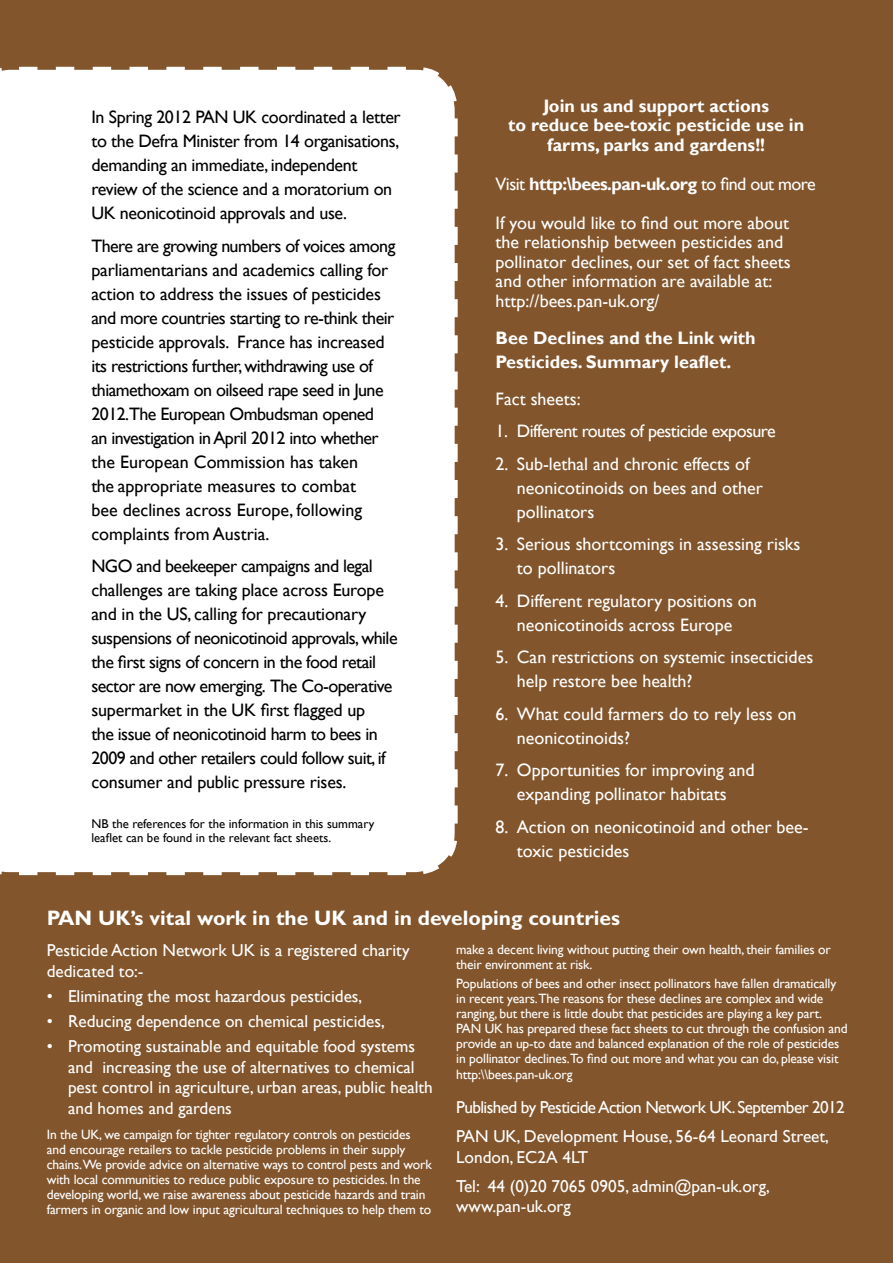
<style>
.page{position:relative;width:893px;height:1263px;background:#82552c}
.page>*{position:absolute;margin:0;border:0;box-sizing:border-box;transform-origin:0 0}
.t1{font:700 21px "Gill Sans";color:#fff}
.t2{font:18px/24px "Gill Sans";letter-spacing:-.02em;color:#000}
.t3{font:18px/24px "Gill Sans";color:#fff}
.t4{font:700 18px/19.5px "Gill Sans";color:#fff;text-align:center}
.t5{font:18px "Gill Sans";letter-spacing:-.03em;color:#fff}
.t6{font:17.25px/20.7px "Gill Sans";color:#fff}
.t7{font:17.25px/29.2px "Gill Sans";letter-spacing:-.035em;color:#fff}
.t8{font:13.5px/15px "Gill Sans";letter-spacing:-.01em;color:#fff}
.t9{font:12.75px/13.5px "Gill Sans";color:#000}
.s1{font-weight:700}
</style>
<div class="page">
<div style="left:0;top:66px;width:458px;height:810px;background:#fff"></div>
<p class="t2" style="left:91px;top:106px;width:311px">In Spring 2012 PAN UK coordinated a letter to the Defra Minister from 14 organisations, demanding an immediate, independent review of the science and a moratorium on UK neonicotinoid approvals and use.</p>
<p class="t2" style="left:91px;top:234px;width:305px">There are growing numbers of voices among parliamentarians and academics calling for action to address the issues of pesticides and more countries starting to re-think their pesticide approvals. France has increased its restrictions further, withdrawing use of thiamethoxam on oilseed rape seed in June 2012.The European Ombudsman opened<br>an investigation in April 2012 into whether the European Commission has taken<br>the appropriate measures to combat<br>bee declines across Europe, following complaints from Austria.</p>
<p class="t2" style="left:91px;top:555px;width:308px">NGO and beekeeper campaigns and legal challenges are taking place across Europe and in the US, calling for precautionary suspensions of neonicotinoid approvals, while the first signs of concern in the food retail sector are now emerging. The Co-operative supermarket in the UK first flagged up<br>the issue of neonicotinoid harm to bees in 2009 and other retailers could follow suit, if consumer and public pressure rises.</p>
<p class="t9" style="left:91px;top:817px;width:284px">NB the references for the information in this summary leaflet can be found in the relevant fact sheets.</p>
<p class="t4" style="left:508px;top:96px;width:298px">Join us and support actions<br>to reduce bee-toxic pesticide use in farms, parks and gardens!!</p>
<p class="t3" style="left:496px;top:164px;width:322px;line-height:39px">Visit <span class="s1">http:\bees.pan-uk.org</span> to find out more<br>If you would like to find out more about</p>
<p class="t3" style="left:496px;top:233px;width:297px;line-height:19.5px">the relationship between pesticides and pollinator declines, our set of fact sheets and other information are available at: http://bees.pan-uk.org/</p>
<p class="t4" style="left:496px;top:326px;width:262px;line-height:24px;text-align:left">Bee Declines and the Link with<br>Pesticides. Summary leaflet.</p>
<p class="t3" style="left:496px;top:387px;width:87px">Fact sheets:</p>
<p class="t5" style="left:496px;top:421px;width:282px">1. Different routes of pesticide exposure</p>
<p class="t3" style="left:517px;top:452px;width:247px;text-indent:-21px">2. Sub-lethal and chronic effects of neonicotinoids on bees and other pollinators</p>
<p class="t3" style="left:517px;top:533px;width:285px;text-indent:-21px">3. Serious shortcomings in assessing risks to pollinators</p>
<p class="t3" style="left:496px;top:589px;width:263px;text-align:center">4. Different regulatory positions on neonicotinoids across Europe</p>
<p class="t3" style="left:517px;top:646px;width:298px;text-indent:-21px">5. Can restrictions on systemic insecticides help restore bee health?</p>
<p class="t3" style="left:517px;top:702px;width:281px;text-indent:-21px">6. What could farmers do to rely less on neonicotinoids?</p>
<p class="t3" style="left:496px;top:759px;width:260px;text-align:center">7. Opportunities for improving and expanding pollinator habitats</p>
<p class="t3" style="left:517px;top:815px;width:293px;text-indent:-21px">8. Action on neonicotinoid and other bee&shy;toxic pesticides</p>
<p class="t1" style="left:47px;top:906px;width:575px">PAN UK’s vital work in the UK and in developing countries</p>
<p class="t6" style="left:47px;top:940px;width:364px">Pesticide Action Network UK is a registered charity dedicated to:-</p>
<p class="t6" style="left:47px;top:986px;width:317px">• Eliminating the most hazardous pesticides,</p>
<p class="t6" style="left:47px;top:1011px;width:340px">• Reducing dependence on chemical pesticides,</p>
<p class="t6" style="left:68px;top:1036px;width:366px;text-indent:-21px">• Promoting sustainable and equitable food systems and increasing the use of alternatives to chemical pest control in agriculture, urban areas, public health and homes and gardens</p>
<p class="t8" style="left:47px;top:1127px;width:387px">In the UK, we campaign for tighter regulatory controls on pesticides and encourage retailers to tackle pesticide problems in their supply chains.We provide advice on alternative ways to control pests and work with local communities to reduce public exposure to pesticides. In the developing world, we raise awareness about pesticide hazards and train farmers in organic and low input agricultural techniques to help them to</p>
<p class="t8" style="left:456px;top:942px;width:376px">make a decent living without putting their own health, their families or their environment at risk.</p>
<p class="t8" style="left:456px;top:976px;width:393px">Populations of bees and other insect pollinators have fallen dramatically in recent years.The reasons for these declines are complex and wide ranging, but there is little doubt that pesticides are playing a key part.<br>PAN UK has prepared these fact sheets to cut through the confusion and provide an up-to date and balanced explanation of the role of pesticides in pollinator declines.To find out more and what you can do, please visit http:\\bees.pan-uk.org</p>
<p class="t7" style="left:456px;top:1092px;width:390px">Published by Pesticide Action Network UK. September 2012<br>PAN UK, Development House, 56-64 Leonard Street,</p>
<p class="t6" style="left:456px;top:1142px;width:315px;line-height:29.2px">London, EC2A 4LT<br>Tel: 44 (0)20 7065 0905, admin@pan-uk.org,</p>
<p class="t6" style="left:456px;top:1197px;width:116px">www.pan-uk.org</p>
</div>
